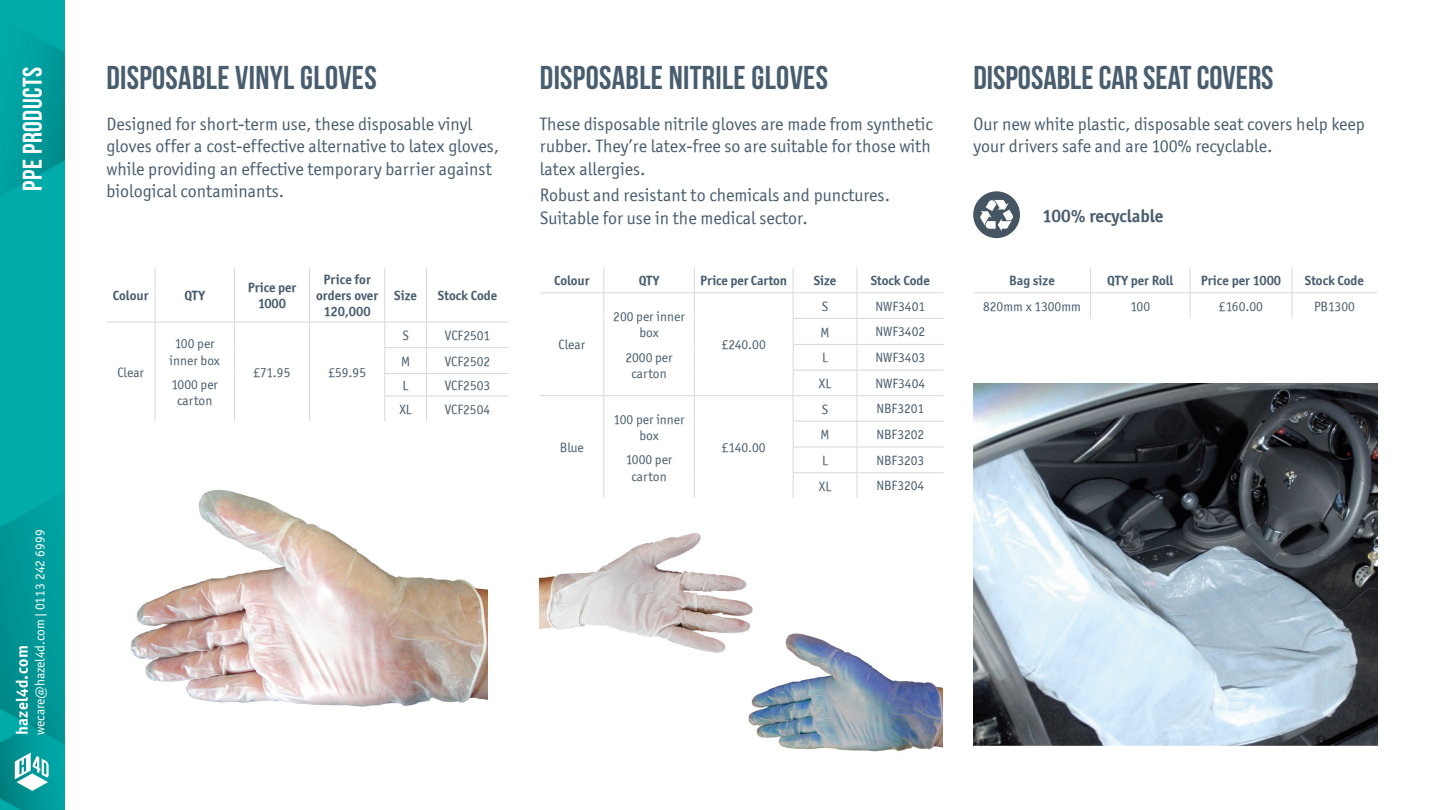
<style>
.page{position:relative;width:1441px;height:810px;background:#fff}
.page>*{position:absolute;margin:0;border:0;box-sizing:border-box;transform-origin:0 0}
.Product_Title_-_Prot{font:700 33px "Bebas Neue";letter-spacing:.01em;color:#485d6e}
.t1{font:700 27px "Bebas Neue";letter-spacing:.02em;color:#fff}
.Officina_9pt_-_Parag{font:18px/22.5px "Officina Sans ITCTT Book";color:#485d6e}
.t2{font:18px "Officina Sans ITCTT Bold";color:#485d6e}
.t3{font:700 16.5px "Officina Sans ITC Pro";letter-spacing:.02em;color:#fff}
.t4{font:13.5px/16.2px "Officina Sans ITCTT Book";color:#485d6e;text-align:center}
.t5{font:13.5px/16.2px "Officina Sans ITCTT Bold";color:#485d6e;text-align:center}
.t6{font:13.5px "Officina Sans ITC Pro";color:#485d6e}
.t7{font:13.5px "Officina Sans ITC Pro";letter-spacing:-.01em;color:#fff}
</style>
<div class="page">
<img style="left:0;top:0;width:64px;height:810px">
<svg style="left:15px;top:753px;width:34px;height:38px"></svg>
<hr style="left:155px;top:267px;width:1px;height:55px;background:#d5d9e0">
<hr style="left:234px;top:267px;width:1px;height:55px;background:#d5d9e0">
<hr style="left:309px;top:267px;width:1px;height:55px;background:#d5d9e0">
<hr style="left:384px;top:267px;width:1px;height:55px;background:#d5d9e0">
<hr style="left:426px;top:267px;width:1px;height:55px;background:#d5d9e0">
<hr style="left:106px;top:322px;width:49px;height:1px;background:#d5d9e0">
<hr style="left:155px;top:322px;width:79px;height:1px;background:#d5d9e0">
<svg style="left:155px;top:323px;width:1px;height:98px"></svg>
<hr style="left:234px;top:322px;width:75px;height:1px;background:#d5d9e0">
<svg style="left:234px;top:323px;width:1px;height:98px"></svg>
<hr style="left:309px;top:322px;width:76px;height:1px;background:#d5d9e0">
<hr style="left:385px;top:322px;width:41px;height:1px;background:#d5d9e0">
<hr style="left:426px;top:322px;width:82px;height:1px;background:#d5d9e0">
<hr style="left:384px;top:347px;width:42px;height:1px;background:#d5d9e0">
<hr style="left:426px;top:347px;width:82px;height:1px;background:#d5d9e0">
<hr style="left:384px;top:373px;width:42px;height:1px;background:#d5d9e0">
<hr style="left:426px;top:373px;width:82px;height:1px;background:#d5d9e0">
<svg style="left:309px;top:323px;width:1px;height:98px"></svg>
<hr style="left:384px;top:396px;width:42px;height:1px;background:#d5d9e0">
<svg style="left:384px;top:323px;width:1px;height:98px"></svg>
<hr style="left:426px;top:396px;width:82px;height:1px;background:#d5d9e0">
<svg style="left:426px;top:323px;width:1px;height:98px"></svg>
<hr style="left:540px;top:293px;width:63px;height:1px;background:#d5d9e0">
<hr style="left:603px;top:293px;width:91px;height:1px;background:#d5d9e0">
<hr style="left:603px;top:395px;width:91px;height:1px;background:#d5d9e0">
<hr style="left:694px;top:293px;width:99px;height:1px;background:#d5d9e0">
<hr style="left:793px;top:293px;width:64px;height:1px;background:#d5d9e0">
<hr style="left:857px;top:293px;width:86px;height:1px;background:#d5d9e0">
<hr style="left:792px;top:318px;width:65px;height:1px;background:#d5d9e0">
<hr style="left:857px;top:318px;width:86px;height:1px;background:#d5d9e0">
<hr style="left:792px;top:344px;width:65px;height:1px;background:#d5d9e0">
<hr style="left:857px;top:344px;width:86px;height:1px;background:#d5d9e0">
<hr style="left:792px;top:370px;width:65px;height:1px;background:#d5d9e0">
<hr style="left:857px;top:370px;width:86px;height:1px;background:#d5d9e0">
<hr style="left:540px;top:395px;width:63px;height:1px;background:#d5d9e0">
<svg style="left:603px;top:267px;width:1px;height:231px"></svg>
<hr style="left:694px;top:395px;width:99px;height:1px;background:#d5d9e0">
<svg style="left:694px;top:267px;width:1px;height:231px"></svg>
<hr style="left:793px;top:395px;width:64px;height:1px;background:#d5d9e0">
<hr style="left:857px;top:395px;width:86px;height:1px;background:#d5d9e0">
<hr style="left:792px;top:421px;width:65px;height:1px;background:#d5d9e0">
<hr style="left:857px;top:421px;width:86px;height:1px;background:#d5d9e0">
<hr style="left:792px;top:447px;width:65px;height:1px;background:#d5d9e0">
<hr style="left:857px;top:447px;width:86px;height:1px;background:#d5d9e0">
<hr style="left:792px;top:472px;width:65px;height:1px;background:#d5d9e0">
<svg style="left:792px;top:267px;width:1px;height:231px"></svg>
<hr style="left:857px;top:472px;width:86px;height:1px;background:#d5d9e0">
<svg style="left:856px;top:267px;width:1px;height:231px"></svg>
<img style="left:130px;top:490px;width:357px;height:216px">
<img style="left:748px;top:633px;width:194px;height:119px">
<img style="left:540px;top:533px;width:216px;height:130px">
<img style="left:973px;top:384px;width:403px;height:362px">
<svg style="left:973px;top:191px;width:46px;height:47px"></svg>
<hr style="left:973px;top:293px;width:117px;height:1px;background:#d5d9e0">
<hr style="left:1090px;top:293px;width:99px;height:1px;background:#d5d9e0">
<svg style="left:1090px;top:267px;width:1px;height:51px"></svg>
<hr style="left:1189px;top:293px;width:102px;height:1px;background:#d5d9e0">
<svg style="left:1189px;top:267px;width:1px;height:51px"></svg>
<hr style="left:1291px;top:293px;width:85px;height:1px;background:#d5d9e0">
<svg style="left:1291px;top:267px;width:1px;height:51px"></svg>
<h2 class="t1" style="left:18px;top:191px;width:126px;rotate:-90deg">PPE PRODUCTS</h2>
<p class="t7" style="left:32px;top:735px;width:207px;rotate:-90deg">wecare@hazel4d.com | 0113 242 6999</p>
<p class="t3" style="left:12px;top:735px;width:91px;rotate:-90deg">hazel4d.com</p>
<p class="Product_Title_-_Prot" style="left:106px;top:59px;width:272px">DISPOSABLE VINYL GLOVES</p>
<p class="Product_Title_-_Prot" style="left:540px;top:59px;width:290px">DISPOSABLE NITRILE GLOVES</p>
<p class="Officina_9pt_-_Parag" style="left:106px;top:112px;width:394px">Designed for short-term use, these disposable vinyl gloves offer a cost-effective alternative to latex gloves, while providing an effective temporary barrier against biological contaminants.</p>
<p class="Officina_9pt_-_Parag" style="left:540px;top:112px;width:394px;text-align:justify">These disposable nitrile gloves are made from synthetic rubber. They’re latex-free so are suitable for those with latex allergies.</p>
<p class="Officina_9pt_-_Parag" style="left:540px;top:184px;width:351px">Robust and resistant to chemicals and punctures.<br>Suitable for use in the medical sector.</p>
<p class="t5" style="left:113px;top:287px;width:37px">Colour</p>
<p class="t5" style="left:184px;top:287px;width:22px">QTY</p>
<p class="t5" style="left:248px;top:279px;width:50px">Price per<br>1000</p>
<p class="t5" style="left:316px;top:271px;width:63px">Price for orders over<br>120,000</p>
<p class="t4" style="left:117px;top:364px;width:28px">Clear</p>
<p class="t4" style="left:169px;top:336px;width:52px">100 per inner box</p>
<p class="t4" style="left:171px;top:377px;width:48px">1000 per carton</p>
<p class="t4" style="left:253px;top:364px;width:38px">£71.95</p>
<p class="t4" style="left:328px;top:364px;width:39px">£59.95</p>
<p class="t5" style="left:394px;top:287px;width:24px">Size</p>
<p class="t5" style="left:438px;top:287px;width:61px">Stock Code</p>
<p class="t4" style="left:402px;top:327px;width:8px">S</p>
<p class="t4" style="left:445px;top:327px;width:47px">VCF2501</p>
<p class="t4" style="left:401px;top:353px;width:11px">M</p>
<p class="t4" style="left:445px;top:353px;width:47px">VCF2502</p>
<p class="t4" style="left:402px;top:377px;width:8px">L</p>
<p class="t4" style="left:445px;top:377px;width:47px">VCF2503</p>
<p class="t4" style="left:399px;top:401px;width:14px">XL</p>
<p class="t4" style="left:445px;top:401px;width:47px">VCF2504</p>
<p class="t5" style="left:554px;top:272px;width:37px">Colour</p>
<p class="t5" style="left:638px;top:272px;width:22px">QTY</p>
<p class="t5" style="left:700px;top:272px;width:88px">Price per Carton</p>
<p class="t5" style="left:813px;top:272px;width:24px">Size</p>
<p class="t5" style="left:870px;top:272px;width:61px">Stock Code</p>
<p class="t4" style="left:558px;top:337px;width:28px">Clear</p>
<p class="t4" style="left:560px;top:439px;width:26px">Blue</p>
<p class="t4" style="left:613px;top:308px;width:73px">200 per inner box</p>
<p class="t4" style="left:625px;top:349px;width:49px">2000 per carton</p>
<p class="t4" style="left:613px;top:411px;width:73px">100 per inner box</p>
<p class="t4" style="left:625px;top:452px;width:48px">1000 per carton</p>
<p class="t4" style="left:721px;top:337px;width:46px">£240.00</p>
<p class="t4" style="left:721px;top:439px;width:46px">£140.00</p>
<p class="t4" style="left:821px;top:298px;width:8px">S</p>
<p class="t6" style="left:875px;top:298px;width:51px">NWF3401</p>
<p class="t4" style="left:820px;top:324px;width:11px">M</p>
<p class="t6" style="left:875px;top:324px;width:51px">NWF3402</p>
<p class="t4" style="left:822px;top:350px;width:8px">L</p>
<p class="t6" style="left:875px;top:350px;width:51px">NWF3403</p>
<p class="t4" style="left:818px;top:375px;width:14px">XL</p>
<p class="t6" style="left:875px;top:375px;width:51px">NWF3404</p>
<p class="t4" style="left:821px;top:401px;width:8px">S</p>
<p class="t6" style="left:876px;top:401px;width:50px">NBF3201</p>
<p class="t4" style="left:820px;top:427px;width:11px">M</p>
<p class="t6" style="left:876px;top:426px;width:50px">NBF3202</p>
<p class="t4" style="left:822px;top:452px;width:8px">L</p>
<p class="t6" style="left:876px;top:452px;width:50px">NBF3203</p>
<p class="t4" style="left:818px;top:478px;width:14px">XL</p>
<p class="t6" style="left:876px;top:478px;width:50px">NBF3204</p>
<p class="Product_Title_-_Prot" style="left:973px;top:59px;width:302px">DISPOSABLE CAR SEAT COVERS</p>
<p class="Officina_9pt_-_Parag" style="left:973px;top:112px;width:393px">Our new white plastic, disposable seat covers help keep your drivers safe and are 100% recyclable.</p>
<p class="t2" style="left:1042px;top:204px;width:123px">100% recyclable</p>
<p class="t5" style="left:1009px;top:272px;width:47px">Bag size</p>
<p class="t5" style="left:1107px;top:272px;width:68px">QTY per Roll</p>
<p class="t5" style="left:1200px;top:272px;width:82px">Price per 1000</p>
<p class="t5" style="left:1304px;top:272px;width:61px">Stock Code</p>
<p class="t4" style="left:983px;top:298px;width:99px">820mm x 1300mm</p>
<p class="t4" style="left:1130px;top:298px;width:21px">100</p>
<p class="t4" style="left:1218px;top:298px;width:45px">£160.00</p>
<p class="t4" style="left:1313px;top:298px;width:42px">PB1300</p>
</div>
